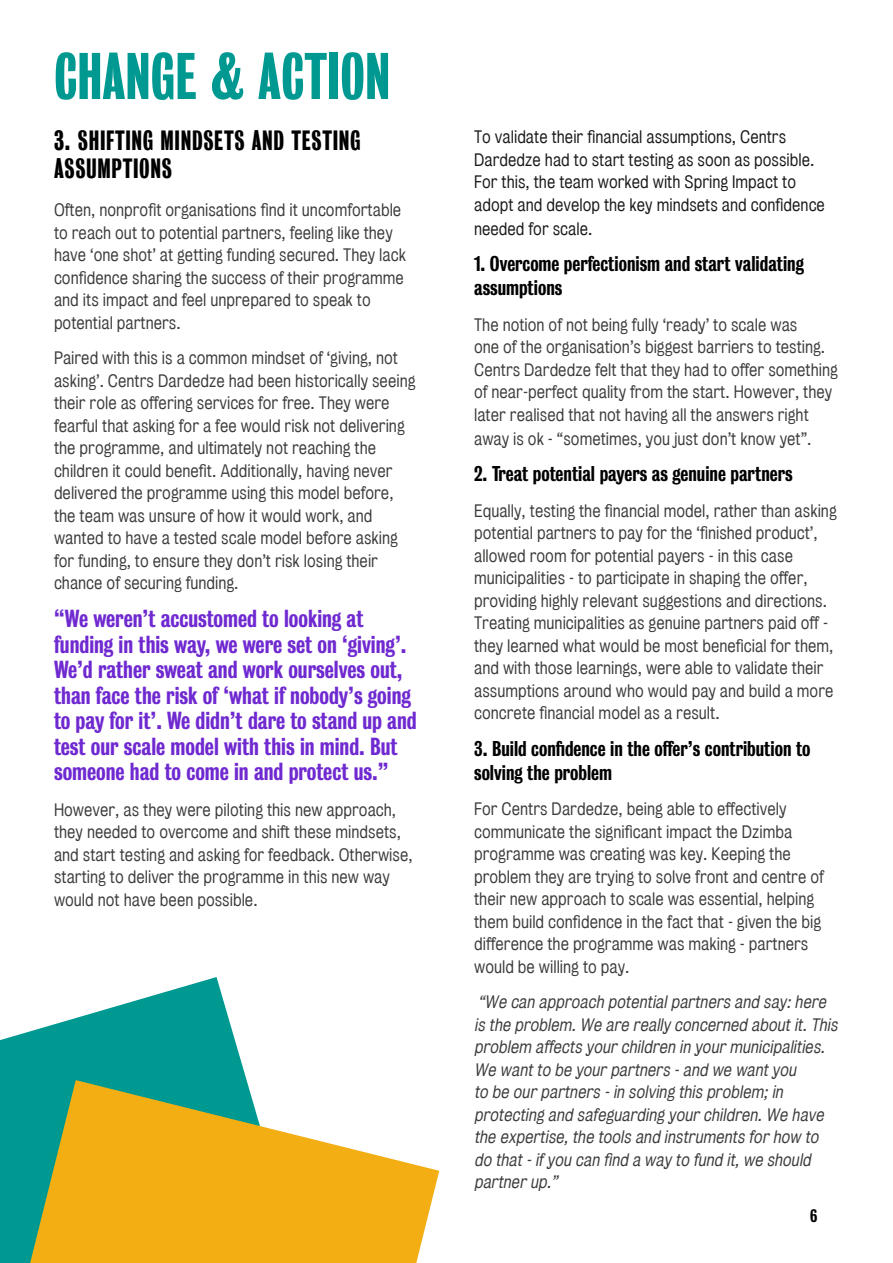
<style>
.page{position:relative;width:893px;height:1263px;background:#fff}
.page>*{position:absolute;margin:0;border:0;box-sizing:border-box;transform-origin:0 0}
.t1{font:60px "Bureau Grotesque One Five";color:#009991}
.t2{font:25.5px/28.5px "Bureau Grotesque One Five";letter-spacing:.025em;color:#000}
.t3{font:500 22.5px/25.5px "Bureau Grot Condensed";color:#6f29d0}
.t4{font:500 19.5px/24px "Bureau Grot Condensed";color:#000}
.t5{font:16.5px/22.5px "Bureau Grotesque Five One";color:#3c3c3b}
.t6{font:italic 16.5px/22.5px "Bureau Grotesque Five One";color:#3c3c3b}
.t7{font:16.5px/22.5px "Bureau Grotesque Five One";color:#1a1a1a}
.t8{font:500 16.5px "Bureau Grot Condensed";color:#000}
</style>
<div class="page">
<svg style="left:0;top:977px;width:247px;height:286px;fill:#009991"></svg>
<svg style="left:30px;top:1080px;width:409px;height:183px;fill:#f2ae13"></svg>
<h1 class="t1" style="left:54px;top:43px;width:338px">CHANGE &amp; ACTION</h1>
<h2 class="t2" style="left:54px;top:126px;width:308px">3. SHIFTING MINDSETS AND TESTING<br>ASSUMPTIONS</h2>
<p class="t5" style="left:54px;top:199px;width:353px">Often, nonprofit organisations find it uncomfortable to reach out to potential partners, feeling like they have ‘one shot’ at getting funding secured. They lack confidence sharing the success of their programme and its impact and feel unprepared to speak to potential partners.</p>
<p class="t5" style="left:54px;top:347px;width:363px">Paired with this is a common mindset of ‘giving, not asking’. Centrs Dardedze had been historically seeing their role as offering services for free. They were fearful that asking for a fee would risk not delivering the programme, and ultimately not reaching the children it could benefit. Additionally, having never delivered the programme using this model before, the team was unsure of how it would work, and wanted to have a tested scale model before asking for funding, to ensure they don’t risk losing their chance of securing funding.</p>
<p class="t3" style="left:54px;top:606px;width:364px">“We weren’t accustomed to looking at funding in this way, we were set on ‘giving’.<br>We’d rather sweat and work ourselves out, than face the risk of ‘what if nobody’s going to pay for it’. We didn’t dare to stand up and test our scale model with this in mind. But someone had to come in and protect us.”</p>
<p class="t5" style="left:54px;top:798px;width:360px">However, as they were piloting this new approach, they needed to overcome and shift these mindsets, and start testing and asking for feedback. Otherwise, starting to deliver the programme in this new way would not have been possible.</p>
<p class="t7" style="left:474px;top:126px;width:352px">To validate their financial assumptions, Centrs Dardedze had to start testing as soon as possible.<br>For this, the team worked with Spring Impact to adopt and develop the key mindsets and confidence</p>
<p class="t7" style="left:474px;top:217px;width:120px">needed for scale.</p>
<p class="t4" style="left:474px;top:252px;width:331px">1. Overcome perfectionism and start validating assumptions</p>
<p class="t5" style="left:474px;top:313px;width:365px">The notion of not being fully ‘ready’ to scale was<br>one of the organisation’s biggest barriers to testing.<br>Centrs Dardedze felt that they had to offer something of near-perfect quality from the start. However, they later realised that not having all the answers right</p>
<p class="t5" style="left:474px;top:427px;width:339px">away is ok - “sometimes, you just don’t know yet”.</p>
<p class="t4" style="left:474px;top:462px;width:320px">2. Treat potential payers as genuine partners</p>
<p class="t5" style="left:474px;top:499px;width:364px">Equally, testing the financial model, rather than asking potential partners to pay for the ‘finished product’, allowed room for potential payers - in this case municipalities - to participate in shaping the offer, providing highly relevant suggestions and directions.<br>Treating municipalities as genuine partners paid off - they learned what would be most beneficial for them, and with those learnings, were able to validate their assumptions around who would pay and build a more concrete financial model as a result.</p>
<p class="t4" style="left:474px;top:737px;width:338px">3. Build confidence in the offer’s contribution to solving the problem</p>
<p class="t5" style="left:474px;top:798px;width:351px">For Centrs Dardedze, being able to effectively communicate the significant impact the Dzimba programme was creating was key. Keeping the problem they are trying to solve front and centre of their new approach to scale was essential, helping them build confidence in the fact that - given the big difference the programme was making - partners would be willing to pay.</p>
<p class="t6" style="left:474px;top:991px;width:368px">“We can approach potentialpartners and say:here is the problem.We are really concerned aboutit.This problem affects your children in your municipalities.<br>We wantto be your partners -and we wantyou<br>to be our partners -in solving this problem;in protecting and safeguarding your children.We have the expertise,the tools and instruments for how to do that-if you can find a way to fund it,we should partner up.”</p>
<p class="t8" style="left:810px;top:1206px;width:9px">6</p>
</div>
